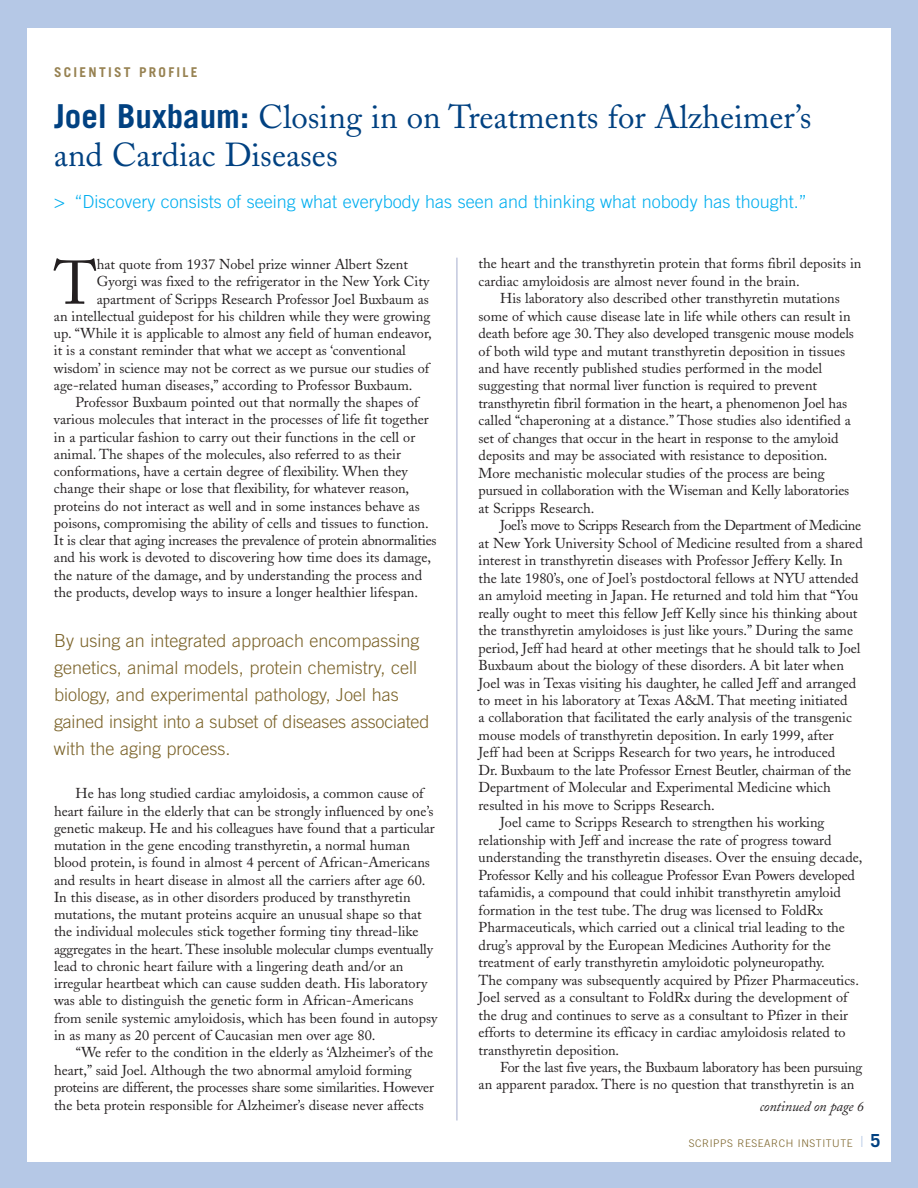
<style>
.page{position:relative;width:918px;height:1188px;background:#b5c8e6}
.page>*{position:absolute;margin:0;border:0;box-sizing:border-box;transform-origin:0 0}
.t1{font:61.05px "Adobe Caslon";color:#231f20}
.t2{font:33px/37.5px "Adobe Caslon";color:#014181}
.t3{font:300 18px/27px "Trade Gothic";color:#7b6329}
.t4{font:300 18px "Trade Gothic";color:#00aeef}
.t5{font:14.25px/17.2px "Adobe Caslon";color:#231f20}
.t6{font:14.25px "Adobe Caslon";letter-spacing:-.025em;color:#231f20}
.t7{font:italic 14.25px "Adobe Caslon";letter-spacing:-.01em;color:#231f20}
.t8{font:700 13.5px "Trade Gothic";letter-spacing:.165em;color:#978252}
.t9{font:300 10.5px "Trade Gothic";letter-spacing:.055em;color:#7b6329}
.s1{font-family:"Trade Gothic";font-weight:700}
.s2{font-family:"Caslon Five Forty";font-weight:400;font-size:15.75px;color:#b5c8e6}
.s3{font-weight:700;font-size:18px;color:#014181}
</style>
<div class="page">
<div style="left:27px;top:28px;width:864px;height:1134px;background:#fff"></div>
<hr style="left:457px;top:258px;width:1px;height:862px;background:#a4adcd">
<p class="t8" style="left:54px;top:68px;width:145px">SCIENTIST PROFILE</p>
<h2 class="t2" style="left:54px;top:103px;width:759px"><span class="s1">Joel Buxbaum:</span> Closing in on Treatments for Alzheimer’s and Cardiac Diseases</h2>
<p class="t4" style="left:54px;top:195px;width:754px">&gt; “Discovery consists of seeing what everybody has seen and thinking what nobody has thought.”</p>
<h1 class="t1" style="left:54px;top:260px;width:44px">T</h1>
<p class="t5" style="left:97px;top:257px;width:313px">hat quote from 1937 Nobel prize winner Albert Szent</p>
<p class="t5" style="left:97px;top:275px;width:334px">Gyorgi was fixed to the refrigerator in the New York City</p>
<p class="t5" style="left:97px;top:292px;width:334px">apartment of Scripps Research Professor Joel Buxbaum as</p>
<p class="t5" style="left:54px;top:309px;width:378px">an intellectual guidepost for his children while they were growing</p>
<p class="t5" style="left:54px;top:326px;width:379px">up. “While it is applicable to almost any field of human endeavor,</p>
<p class="t5" style="left:54px;top:344px;width:353px">it is a constant reminder that what we accept as ‘conventional</p>
<p class="t5" style="left:54px;top:361px;width:377px">wisdom’ in science may not be correct as we pursue our studies of</p>
<p class="t5" style="left:54px;top:378px;width:360px">age-related human diseases,” according to Professor Buxbaum.</p>
<p class="t5" style="left:76px;top:395px;width:345px">Professor Buxbaum pointed out that normally the shapes of</p>
<p class="t5" style="left:54px;top:413px;width:376px">various molecules that interact in the processes of life fit together</p>
<p class="t5" style="left:54px;top:430px;width:363px">in a particular fashion to carry out their functions in the cell or</p>
<p class="t5" style="left:54px;top:447px;width:348px">animal. The shapes of the molecules, also referred to as their</p>
<p class="t5" style="left:54px;top:464px;width:355px">conformations, have a certain degree of flexibility. When they</p>
<p class="t5" style="left:54px;top:482px;width:357px">change their shape or lose that flexibility, for whatever reason,</p>
<p class="t5" style="left:54px;top:499px;width:367px">proteins do not interact as well and in some instances behave as</p>
<p class="t5" style="left:54px;top:516px;width:376px">poisons, compromising the ability of cells and tissues to function.</p>
<p class="t5" style="left:54px;top:533px;width:384px">It is clear that aging increases the prevalence of protein abnormalities</p>
<p class="t5" style="left:54px;top:551px;width:379px">and his work is devoted to discovering how time does its damage,</p>
<p class="t5" style="left:54px;top:568px;width:370px">the nature of the damage, and by understanding the process and</p>
<p class="t5" style="left:54px;top:585px;width:365px">the products, develop ways to insure a longer healthier lifespan.</p>
<p class="t3" style="left:54px;top:629px;width:377px">By using an integrated approach encompassing genetics, animal models, protein chemistry, cell biology, and experimental pathology, Joel has gained insight into a subset of diseases associated with the aging process.</p>
<p class="t5" style="left:54px;top:787px;width:385px;text-indent:22px">He has long studied cardiac amyloidosis, a common cause of heart failure in the elderly that can be strongly influenced by one’s genetic makeup. He and his colleagues have found that a particular mutation in the gene encoding transthyretin, a normal human blood protein, is found in almost 4 percent of African-Americans and results in heart disease in almost all the carriers after age 60.<br>In this disease, as in other disorders produced by transthyretin mutations, the mutant proteins acquire an unusual shape so that the individual molecules stick together forming tiny thread-like aggregates in the heart. These insoluble molecular clumps eventually lead to chronic heart failure with a lingering death and/or an irregular heartbeat which can cause sudden death. His laboratory was able to distinguish the genetic form in African-Americans from senile systemic amyloidosis, which has been found in autopsy in as many as 20 percent of Caucasian men over age 80.</p>
<p class="t5" style="left:54px;top:1046px;width:381px;text-indent:22px">“We refer to the condition in the elderly as ‘Alzheimer’s of the heart,” said Joel. Although the two abnormal amyloid forming proteins are different, the processes share some similarities. However the beta protein responsible for Alzheimer’s disease never affects</p>
<p class="t5" style="left:479px;top:256px;width:384px">the heart and the transthyretin protein that forms fibril deposits in</p>
<p class="t5" style="left:479px;top:274px;width:323px">cardiac amyloidosis are almost never found in the brain.</p>
<p class="t5" style="left:500px;top:291px;width:341px">His laboratory also described other transthyretin mutations</p>
<p class="t5" style="left:479px;top:309px;width:374px">some of which cause disease late in life while others can result in</p>
<p class="t5" style="left:479px;top:326px;width:377px">death before age 30. They also developed transgenic mouse models</p>
<p class="t5" style="left:479px;top:344px;width:368px">of both wild type and mutant transthyretin deposition in tissues</p>
<p class="t5" style="left:479px;top:361px;width:345px">and have recently published studies performed in the model</p>
<p class="t5" style="left:479px;top:379px;width:340px">suggesting that normal liver function is required to prevent</p>
<p class="t5" style="left:479px;top:396px;width:370px">transthyretin fibril formation in the heart, a phenomenon Joel has</p>
<p class="t5" style="left:479px;top:414px;width:374px">called “chaperoning at a distance.” Those studies also identified a</p>
<p class="t5" style="left:479px;top:431px;width:362px">set of changes that occur in the heart in response to the amyloid</p>
<p class="t5" style="left:479px;top:449px;width:351px">deposits and may be associated with resistance to deposition.</p>
<p class="t5" style="left:479px;top:466px;width:348px">More mechanistic molecular studies of the process are being</p>
<p class="t5" style="left:479px;top:484px;width:372px">pursued in collaboration with the Wiseman and Kelly laboratories</p>
<p class="t5" style="left:479px;top:501px;width:117px">at Scripps Research.</p>
<p class="t6" style="left:500px;top:520px;width:363px">Joel’s move to Scripps Research from the Department of Medicine</p>
<p class="t5" style="left:479px;top:536px;width:386px">at New York University School of Medicine resulted from a shared</p>
<p class="t5" style="left:479px;top:553px;width:366px">interest in transthyretin diseases with Professor Jeffery Kelly. In</p>
<p class="t5" style="left:479px;top:571px;width:382px">the late 1980’s, one of Joel’s postdoctoral fellows at NYU attended</p>
<p class="t5" style="left:479px;top:588px;width:381px">an amyloid meeting in Japan. He returned and told him that “You</p>
<p class="t5" style="left:479px;top:606px;width:380px">really ought to meet this fellow Jeff Kelly since his thinking about</p>
<p class="t5" style="left:479px;top:623px;width:376px">the transthyretin amyloidoses is just like yours.” During the same</p>
<p class="t5" style="left:479px;top:641px;width:383px">period, Jeff had heard at other meetings that he should talk to Joel</p>
<p class="t5" style="left:479px;top:658px;width:367px">Buxbaum about the biology of these disorders. A bit later when</p>
<p class="t5" style="left:479px;top:676px;width:379px">Joel was in Texas visiting his daughter, he called Jeff and arranged</p>
<p class="t5" style="left:479px;top:693px;width:370px">to meet in his laboratory at Texas A&amp;M. That meeting initiated</p>
<p class="t5" style="left:479px;top:711px;width:375px">a collaboration that facilitated the early analysis of the transgenic</p>
<p class="t5" style="left:479px;top:728px;width:357px">mouse models of transthyretin deposition. In early 1999, after</p>
<p class="t5" style="left:479px;top:746px;width:358px">Jeff had been at Scripps Research for two years, he introduced</p>
<p class="t5" style="left:479px;top:763px;width:374px">Dr. Buxbaum to the late Professor Ernest Beutler, chairman of the</p>
<p class="t5" style="left:479px;top:781px;width:354px">Department of Molecular and Experimental Medicine which</p>
<p class="t5" style="left:479px;top:798px;width:238px">resulted in his move to Scripps Research.</p>
<p class="t5" style="left:500px;top:816px;width:326px">Joel came to Scripps Research to strengthen his working</p>
<p class="t5" style="left:479px;top:833px;width:354px">relationship with Jeff and increase the rate of progress toward</p>
<p class="t5" style="left:479px;top:851px;width:385px">understanding the transthyretin diseases. Over the ensuing decade,</p>
<p class="t5" style="left:479px;top:868px;width:378px">Professor Kelly and his colleague Professor Evan Powers developed</p>
<p class="t5" style="left:479px;top:886px;width:364px">tafamidis, a compound that could inhibit transthyretin amyloid</p>
<p class="t5" style="left:479px;top:903px;width:346px">formation in the test tube. The drug was licensed to FoldRx</p>
<p class="t5" style="left:479px;top:920px;width:368px">Pharmaceuticals, which carried out a clinical trial leading to the</p>
<p class="t5" style="left:479px;top:938px;width:354px">drug’s approval by the European Medicines Authority for the</p>
<p class="t5" style="left:479px;top:955px;width:348px">treatment of early transthyretin amyloidotic polyneuropathy.</p>
<p class="t5" style="left:479px;top:973px;width:382px">The company was subsequently acquired by Pfizer Pharmaceutics.</p>
<p class="t5" style="left:479px;top:990px;width:370px">Joel served as a consultant to FoldRx during the development of</p>
<p class="t5" style="left:479px;top:1008px;width:371px">the drug and continues to serve as a consultant to Pfizer in their</p>
<p class="t5" style="left:479px;top:1025px;width:369px">efforts to determine its efficacy in cardiac amyloidosis related to</p>
<p class="t5" style="left:479px;top:1043px;width:142px">transthyretin deposition.</p>
<p class="t5" style="left:500px;top:1060px;width:364px">For the last five years, the Buxbaum laboratory has been pursuing</p>
<p class="t5" style="left:479px;top:1078px;width:377px">an apparent paradox. There is no question that transthyretin is an</p>
<p class="t7" style="left:760px;top:1101px;width:106px">continued on page 6</p>
<p class="t9" style="left:689px;top:1139px;width:193px">SCRIPPS RESEARCH INSTITUTE <span class="s2">|</span> <span class="s3">5</span></p>
</div>
